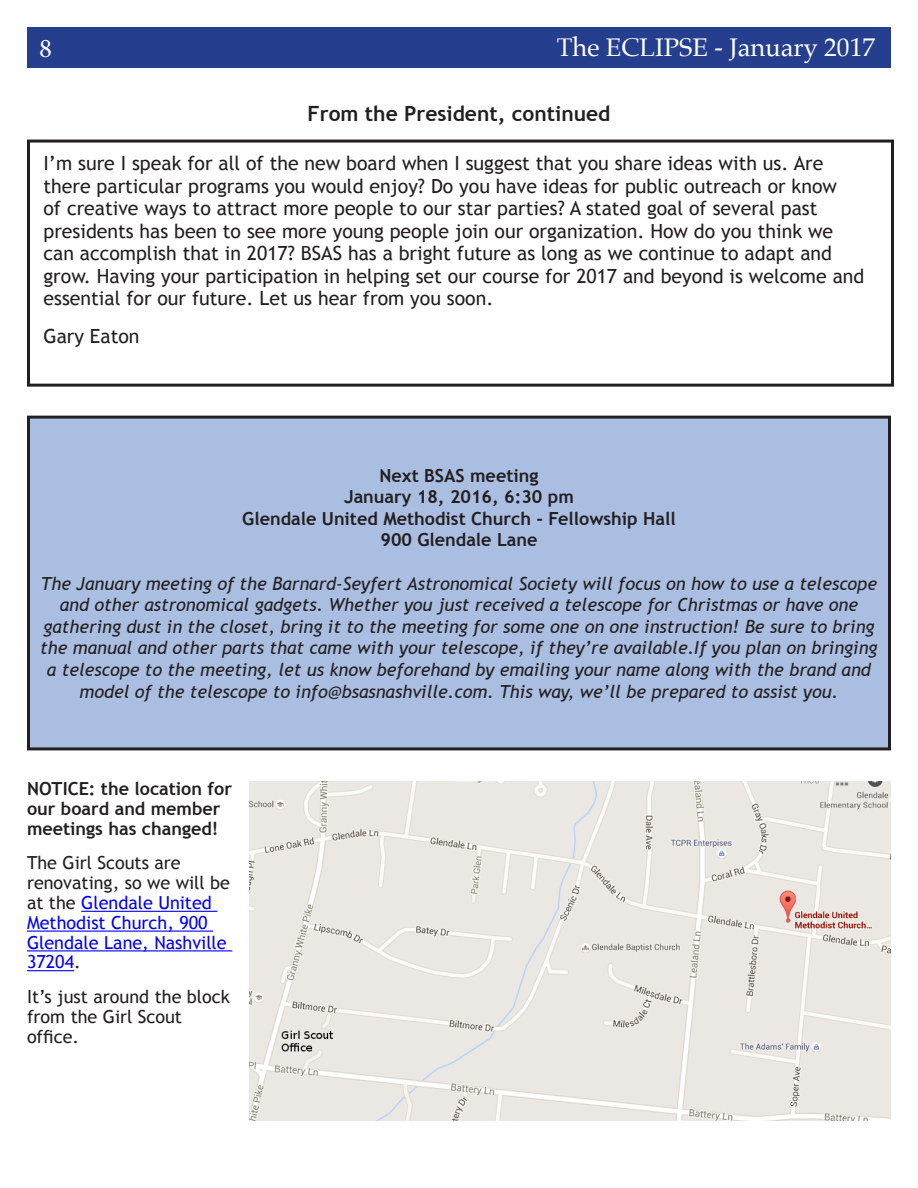
<style>
.page{position:relative;width:918px;height:1188px;background:#fff}
.page>*{position:absolute;margin:0;border:0;box-sizing:border-box;transform-origin:0 0}
.t1{font:27px "Minion Pro";color:#fff}
.t2{font:25.5px "Palatino";color:#fff}
.t3{font:700 21px "Trebuchet MS";color:#231f20}
.t4{font:19.5px/22.5px "Trebuchet MS";color:#231f20}
.t5{font:italic 18px/21.6px "Trebuchet MS";color:#231f20;text-align:center}
.t6{font:700 18px/21.6px "Trebuchet MS";color:#231f20}
.t7{font:18px/19.8px "Trebuchet MS";color:#00f}
.t8{font:18px/19.8px "Trebuchet MS";color:#231f20}
.s1{color:#231f20}
</style>
<div class="page">
<div style="left:27px;top:27px;width:864px;height:41px;background:#253f8e"></div>
<div style="left:27px;top:140px;width:867px;height:247px;border:3px solid #231f20"></div>
<hr style="left:81px;top:911px;width:136px;height:1px;background:#00f">
<hr style="left:27px;top:931px;width:186px;height:1px;background:#00f">
<hr style="left:27px;top:950px;width:205px;height:1px;background:#00f">
<hr style="left:27px;top:970px;width:47px;height:1px;background:#00f">
<img style="left:249px;top:782px;width:642px;height:338px">
<div style="left:28px;top:417px;width:862px;height:332px;background:#a9bee1"></div>
<div style="left:27px;top:416px;width:864px;height:334px;border:3px solid #231f20"></div>
<h1 class="t1" style="left:39px;top:31px;width:14px">8</h1>
<h2 class="t2" style="left:557px;top:35px;width:320px">The ECLIPSE - January 2017</h2>
<p class="t3" style="left:307px;top:101px;width:304px">From the President, continued</p>
<p class="t4" style="left:44px;top:152px;width:822px">I’m sure I speak for all of the new board when I suggest that you share ideas with us. Are there particular programs you would enjoy? Do you have ideas for public outreach or know<br>of creative ways to attract more people to our star parties? A stated goal of several past presidents has been to see more young people join our organization. How do you think we can accomplish that in 2017? BSAS has a bright future as long as we continue to adapt and grow. Having your participation in helping set our course for 2017 and beyond is welcome and essential for our future. Let us hear from you soon.</p>
<p class="t4" style="left:44px;top:325px;width:98px">Gary Eaton</p>
<p class="t6" style="left:242px;top:464px;width:435px;text-align:center">Next BSAS meeting<br>January 18, 2016, 6:30 pm<br>Glendale United Methodist Church - Fellowship Hall<br>900 Glendale Lane</p>
<p class="t5" style="left:40px;top:572px;width:839px">The January meeting of the Barnard-Seyfert Astronomical Society will focus on how to use a telescope and other astronomical gadgets. Whether you just received a telescope for Christmas or have one gathering dust in the closet, bring it to the meeting for some one on one instruction! Be sure to bring the manual and other parts that came with your telescope, if they’re available.If you plan on bringing a telescope to the meeting, let us know beforehand by emailing your name along with the brand and model of the telescope to info@bsasnashville.com. This way, we’ll be prepared to assist you.</p>
<p class="t6" style="left:27px;top:779px;width:207px;line-height:19.8px">NOTICE: the location for our board and member meetings has changed!</p>
<p class="t7" style="left:27px;top:853px;width:205px"><span class="s1">The Girl Scouts are renovating, so we will be at the</span> Glendale United<br>Methodist Church, 900<br>Glendale Lane, Nashville<br>37204<span class="s1">.</span></p>
<p class="t8" style="left:27px;top:987px;width:204px">It’s just around the block from the Girl Scout office.</p>
</div>
